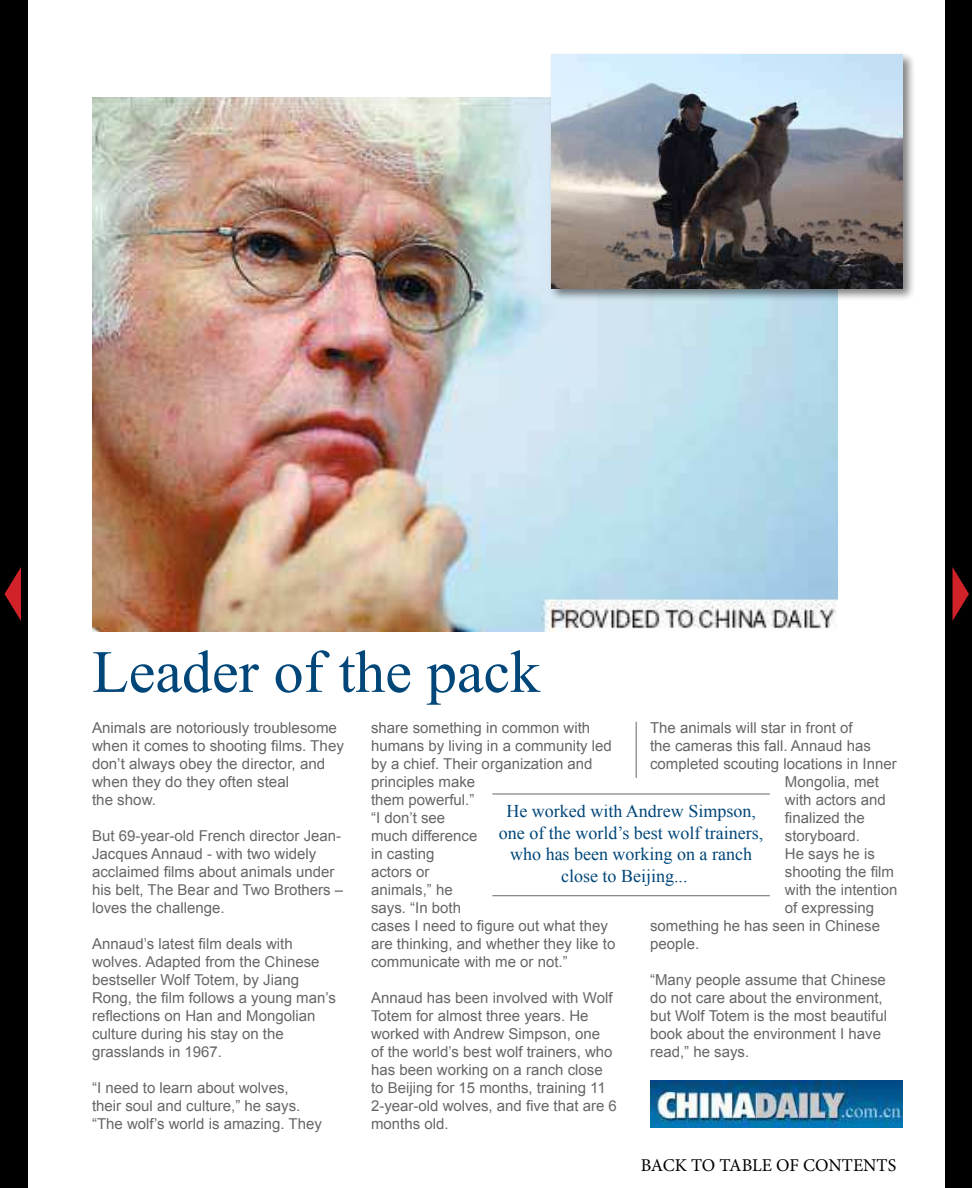
<style>
.page{position:relative;width:972px;height:1188px;background:#fff}
.page>*{position:absolute;margin:0;border:0;box-sizing:border-box;transform-origin:0 0}
.t1{font:60px "Times New Roman";color:#004678}
.t2{font:18px "Times New Roman";color:#004678}
.t3{font:18px "Minion Pro";color:#000}
.t4{font:15px/18px "Arial";color:#666}
</style>
<div class="page">
<img style="left:92px;top:98px;width:745px;height:533px">
<img style="left:650px;top:1080px;width:252px;height:48px">
<hr style="left:636px;top:722px;width:1px;height:56px;background:#666">
<hr style="left:492px;top:794px;width:278px;height:1px;background:#666">
<hr style="left:492px;top:895px;width:278px;height:1px;background:#666">
<div style="left:548px;top:51px;width:368px;height:251px;background:#000;opacity:.5"></div>
<img style="left:551px;top:54px;width:351px;height:234px">
<div style="left:945px;top:0;width:27px;height:1188px;background:#000"></div>
<div style="left:0;top:0;width:27px;height:1188px;background:#000"></div>
<svg style="left:952px;top:567px;width:17px;height:54px"></svg>
<svg style="left:4px;top:567px;width:17px;height:54px"></svg>
<h1 class="t1" style="left:92px;top:650px;width:450px">Leader of the pack</h1>
<p class="t4" style="left:92px;top:720px;width:253px">Animals are notoriously troublesome when it comes to shooting ilms. They don’t always obey the director, and when they do they often steal<br>the show.</p>
<p class="t4" style="left:92px;top:828px;width:253px">But 69-year-old French director Jean-<br>Jacques Annaud - with two widely acclaimed ilms about animals under his belt, The Bear and Two Brothers – loves the challenge.</p>
<p class="t4" style="left:92px;top:935px;width:246px">Annaud’s latest ilm deals with wolves. Adapted from the Chinese bestseller Wolf Totem, by Jiang<br>Rong, the ilm follows a young man’s relections on Han and Mongolian culture during his stay on the grasslands in 1967.</p>
<p class="t4" style="left:92px;top:1080px;width:231px">“I need to learn about wolves,<br>their soul and culture,” he says. “The wolf’s world is amazing. They</p>
<p class="t4" style="left:650px;top:719px;width:204px">The animals will star in front of</p>
<p class="t4" style="left:650px;top:737px;width:222px">the cameras this fall. Annaud has</p>
<p class="t4" style="left:650px;top:755px;width:248px">completed scouting locations in Inner</p>
<p class="t4" style="left:785px;top:773px;width:96px">Mongolia, met</p>
<p class="t4" style="left:785px;top:792px;width:102px">with actors and</p>
<p class="t4" style="left:785px;top:809px;width:82px">inalized the</p>
<p class="t4" style="left:785px;top:827px;width:77px">storyboard.</p>
<p class="t4" style="left:785px;top:845px;width:92px">He says he is</p>
<p class="t4" style="left:785px;top:863px;width:111px">shooting the ilm</p>
<p class="t4" style="left:785px;top:882px;width:114px">with the intention</p>
<p class="t4" style="left:785px;top:899px;width:91px">of expressing</p>
<p class="t4" style="left:650px;top:917px;width:232px">something he has seen in Chinese</p>
<p class="t4" style="left:650px;top:935px;width:51px">people.</p>
<p class="t4" style="left:650px;top:971px;width:239px">“Many people assume that Chinese do not care about the environment, but Wolf Totem is the most beautiful book about the environment I have read,” he says.</p>
<p class="t4" style="left:371px;top:720px;width:246px">share something in common with humans by living in a community led by a chief. Their organization and principles make<br>them powerful.”<br>“I don’t see<br>much difference<br>in casting<br>actors or<br>animals,” he<br>says. “In both<br>cases I need to igure out what they are thinking, and whether they like to communicate with me or not.”</p>
<p class="t4" style="left:371px;top:990px;width:247px">Annaud has been involved with Wolf<br>Totem for almost three years. He worked with Andrew Simpson, one<br>of the world’s best wolf trainers, who has been working on a ranch close to Beijing for 15 months, training 11<br>2-year-old wolves, and ive that are 6 months old.</p>
<p class="t2" style="left:506px;top:805px;width:251px">He worked with Andrew Simpson,</p>
<p class="t2" style="left:499px;top:826px;width:266px">one of the world’s best wolf trainers,</p>
<p class="t2" style="left:510px;top:848px;width:243px">who has been working on a ranch</p>
<p class="t2" style="left:561px;top:869px;width:128px">close to Beijing...</p>
<p class="t3" style="left:641px;top:1154px;width:257px">BACK TO TABLE OF CONTENTS</p>
</div>
